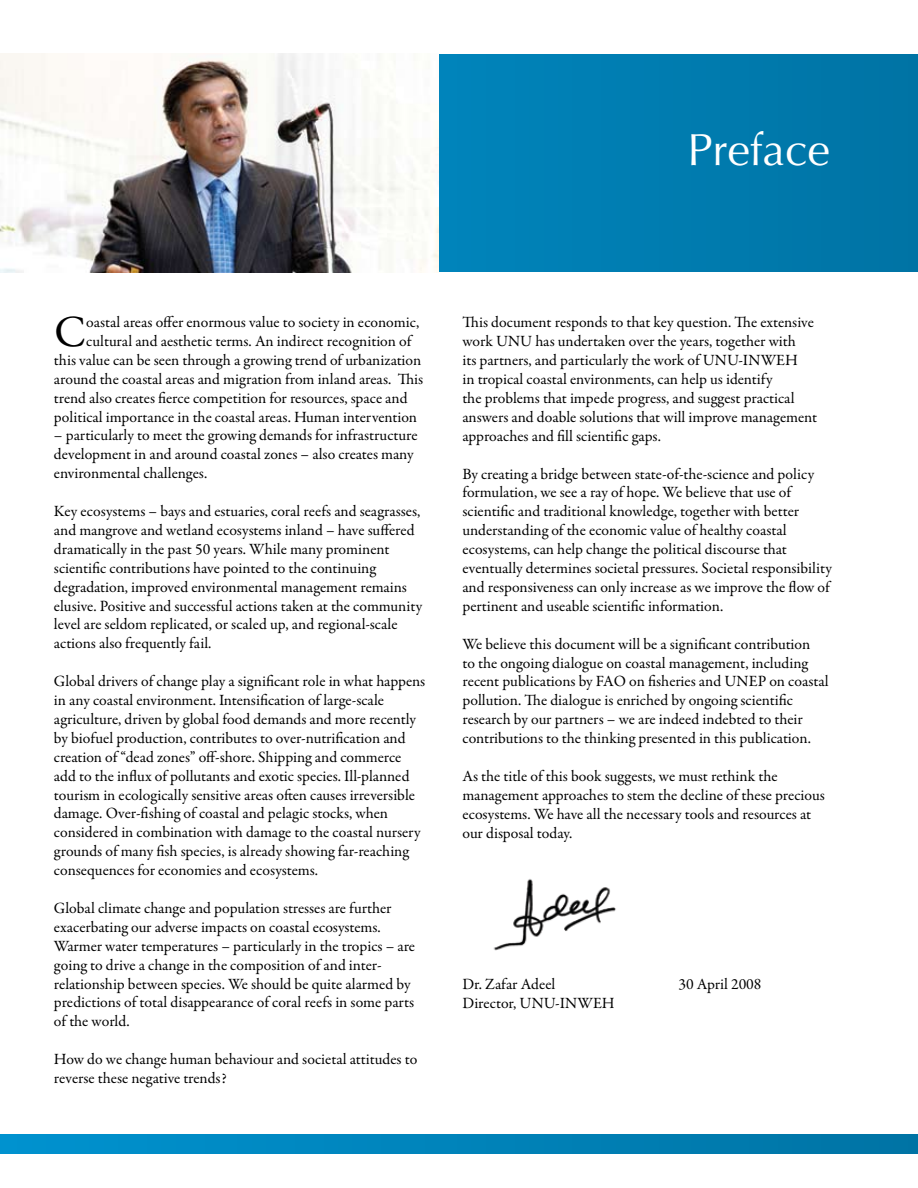
<style>
.page{position:relative;width:918px;height:1188px;background:#fff}
.page>*{position:absolute;margin:0;border:0;box-sizing:border-box;transform-origin:0 0}
.t1{font:45px "Optima LT Std";color:#fff}
.t2{font:44.85px "Garamond Premr Pro";color:#000}
.t3{font:15.75px/18.9px "Garamond Premr Pro";letter-spacing:-.005em;color:#000}
</style>
<div class="page">
<div style="left:0;top:1134px;width:918px;height:20px;background:linear-gradient(to right,#0092cf,#0074a4)"></div>
<div style="left:0;top:54px;width:918px;height:218px;background:#007caf"></div>
<img style="left:493px;top:879px;width:123px;height:72px">
<img style="left:0;top:54px;width:439px;height:218px">
<h1 class="t1" style="left:688px;top:124px;width:144px">Preface</h1>
<h2 class="t2" style="left:54px;top:305px;width:34px">C</h2>
<p class="t3" style="left:86px;top:313px;width:335px">oastal areas offer enormous value to society in economic,</p>
<p class="t3" style="left:86px;top:332px;width:327px">cultural and aesthetic terms. An indirect recognition of</p>
<p class="t3" style="left:54px;top:351px;width:369px">this value can be seen through a growing trend of urbanization</p>
<p class="t3" style="left:54px;top:370px;width:371px">around the coastal areas and migration from inland areas. This</p>
<p class="t3" style="left:54px;top:389px;width:355px">trend also creates fierce competition for resources, space and</p>
<p class="t3" style="left:54px;top:408px;width:365px">political importance in the coastal areas. Human intervention</p>
<p class="t3" style="left:54px;top:426px;width:365px">– particularly to meet the growing demands for infrastructure development in and around coastal zones – also creates many environmental challenges.</p>
<p class="t3" style="left:54px;top:502px;width:370px">Key ecosystems – bays and estuaries, coral reefs and seagrasses, and mangrove and wetland ecosystems inland – have suffered dramatically in the past 50 years. While many prominent scientific contributions have pointed to the continuing degradation, improved environmental management remains elusive. Positive and successful actions taken at the community level are seldom replicated, or scaled up, and regional-scale actions also frequently fail.</p>
<p class="t3" style="left:54px;top:672px;width:373px">Global drivers of change play a significant role in what happens in any coastal environment. Intensification of large-scale agriculture, driven by global food demands and more recently by biofuel production, contributes to over-nutrification and creation of “dead zones” off-shore. Shipping and commerce add to the influx of pollutants and exotic species. Ill-planned tourism in ecologically sensitive areas often causes irreversible damage. Over-fishing of coastal and pelagic stocks, when considered in combination with damage to the coastal nursery grounds of many fish species, is already showing far-reaching consequences for economies and ecosystems.</p>
<p class="t3" style="left:54px;top:899px;width:363px">Global climate change and population stresses are further exacerbating our adverse impacts on coastal ecosystems.<br>Warmer water temperatures – particularly in the tropics – are going to drive a change in the composition of and inter&shy;relationship between species. We should be quite alarmed by predictions of total disappearance of coral reefs in some parts of the world.</p>
<p class="t3" style="left:54px;top:1050px;width:365px">How do we change human behaviour and societal attitudes to reverse these negative trends?</p>
<p class="t3" style="left:462px;top:313px;width:356px">This document responds to that key question. The extensive work UNU has undertaken over the years, together with<br>its partners, and particularly the work of UNU-INWEH<br>in tropical coastal environments, can help us identify<br>the problems that impede progress, and suggest practical answers and doable solutions that will improve management approaches and fill scientific gaps.</p>
<p class="t3" style="left:462px;top:464px;width:371px">By creating a bridge between state-of-the-science and policy formulation, we see a ray of hope. We believe that use of scientific and traditional knowledge, together with better understanding of the economic value of healthy coastal ecosystems, can help change the political discourse that eventually determines societal pressures. Societal responsibility and responsiveness can only increase as we improve the flow of pertinent and useable scientific information.</p>
<p class="t3" style="left:462px;top:635px;width:368px">We believe this document will be a significant contribution<br>to the ongoing dialogue on coastal management, including recent publications by FAO on fisheries and UNEP on coastal pollution. The dialogue is enriched by ongoing scientific research by our partners – we are indeed indebted to their contributions to the thinking presented in this publication.</p>
<p class="t3" style="left:462px;top:767px;width:364px">As the title of this book suggests, we must rethink the management approaches to stem the decline of these precious ecosystems. We have all the necessary tools and resources at our disposal today.</p>
<p class="t3" style="left:462px;top:975px;width:94px">Dr. Zafar Adeel</p>
<p class="t3" style="left:678px;top:975px;width:85px">30 April 2008</p>
<p class="t3" style="left:462px;top:994px;width:154px">Director, UNU-INWEH</p>
</div>
